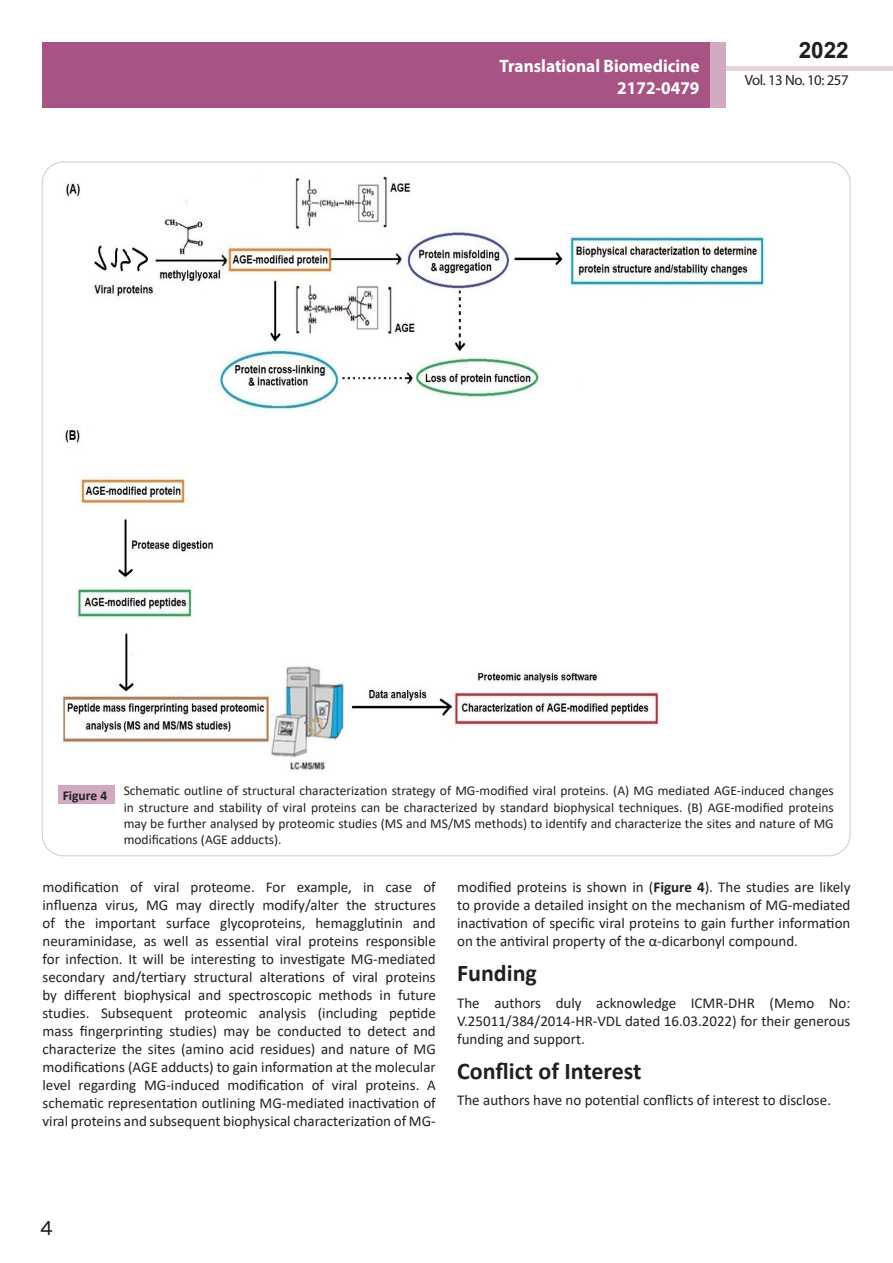
<style>
.page{position:relative;width:893px;height:1263px;background:#fff}
.page>*{position:absolute;margin:0;border:0;box-sizing:border-box;transform-origin:0 0}
.t1{font:25.5px "Tunga";color:#231f20}
.side-heading{font:700 24px "Calibri";color:#231f20}
.t2{font:700 22.5px "Arial";color:#231f20}
.t3{font:700 18px/21.6px "Myriad Pro";color:#fff;text-align:right;scale:.96 1}
.body_text{font:15px/18px "Calibri";color:#231f20;text-align:justify}
.t4{font:14.85px "Myriad Pro";letter-spacing:-.03em;color:#231f20}
.t5{font:13.5px/16.2px "Calibri";color:#231f20;text-align:justify}
.t6{font:700 13.5px "Calibri";color:#231f20}
.s1{font-weight:700}
</style>
<div class="page">
<div style="left:722px;top:66px;width:171px;height:5px;background:#e7d2de"></div>
<div style="left:43px;top:42px;width:682px;height:66px;background:#a75484"></div>
<div style="left:710px;top:42px;width:15px;height:66px;background:#d1a9c1"></div>
<div style="left:58px;top:785px;width:57px;height:19px;background:#d1a9c1"></div>
<img style="left:62px;top:176px;width:703px;height:595px">
<p class="t3" style="left:500px;top:55px;width:210px">Translational Biomedicine<br>2172-0479</p>
<h3 class="t2" style="left:799px;top:35px;width:52px">2022</h3>
<p class="t4" style="left:745px;top:71px;width:105px">Vol. 13 No. 10: 257</p>
<p class="t6" style="left:63px;top:786px;width:46px">Figure 4</p>
<p class="t5" style="left:124px;top:782px;width:712px">Schematic outline of structural characterization strategy of MG-modified viral proteins. (A) MG mediated AGE-induced changes in structure and stability of viral proteins can be characterized by standard biophysical techniques. (B) AGE-modified proteins may be further analysed by proteomic studies (MS and MS/MS methods) to identify and characterize the sites and nature of MG modifications (AGE adducts).</p>
<p class="body_text" style="left:43px;top:878px;width:395px">modification of viral proteome. For example, in case of influenza virus, MG may directly modify/alter the structures of the important surface glycoproteins, hemagglutinin and neuraminidase, as well as essential viral proteins responsible for infection. It will be interesting to investigate MG-mediated secondary and/tertiary structural alterations of viral proteins by different biophysical and spectroscopic methods in future studies. Subsequent proteomic analysis (including peptide mass fingerprinting studies) may be conducted to detect and characterize the sites (amino acid residues) and nature of MG modifications (AGE adducts) to gain information at the molecular level regarding MG-induced modification of viral proteins. A schematic representation outlining MG-mediated inactivation of viral proteins and subsequent biophysical characterization of MG-</p>
<p class="body_text" style="left:457px;top:878px;width:395px">modified proteins is shown in (<span class="s1">Figure 4</span>). The studies are likely to provide a detailed insight on the mechanism of MG-mediated inactivation of specific viral proteins to gain further information on the antiviral property of the α-dicarbonyl compound.</p>
<p class="side-heading" style="left:457px;top:956px;width:81px">Funding</p>
<p class="body_text" style="left:457px;top:993px;width:395px">The authors duly acknowledge ICMR-DHR (Memo No:<br>V.25011/384/2014-HR-VDL dated 16.03.2022) for their generous funding and support.</p>
<p class="side-heading" style="left:457px;top:1053px;width:186px">Conflict of Interest</p>
<p class="body_text" style="left:457px;top:1091px;width:375px">The authors have no potential conflicts of interest to disclose.</p>
<h1 class="t1" style="left:40px;top:1211px;width:15px">4</h1>
</div>
